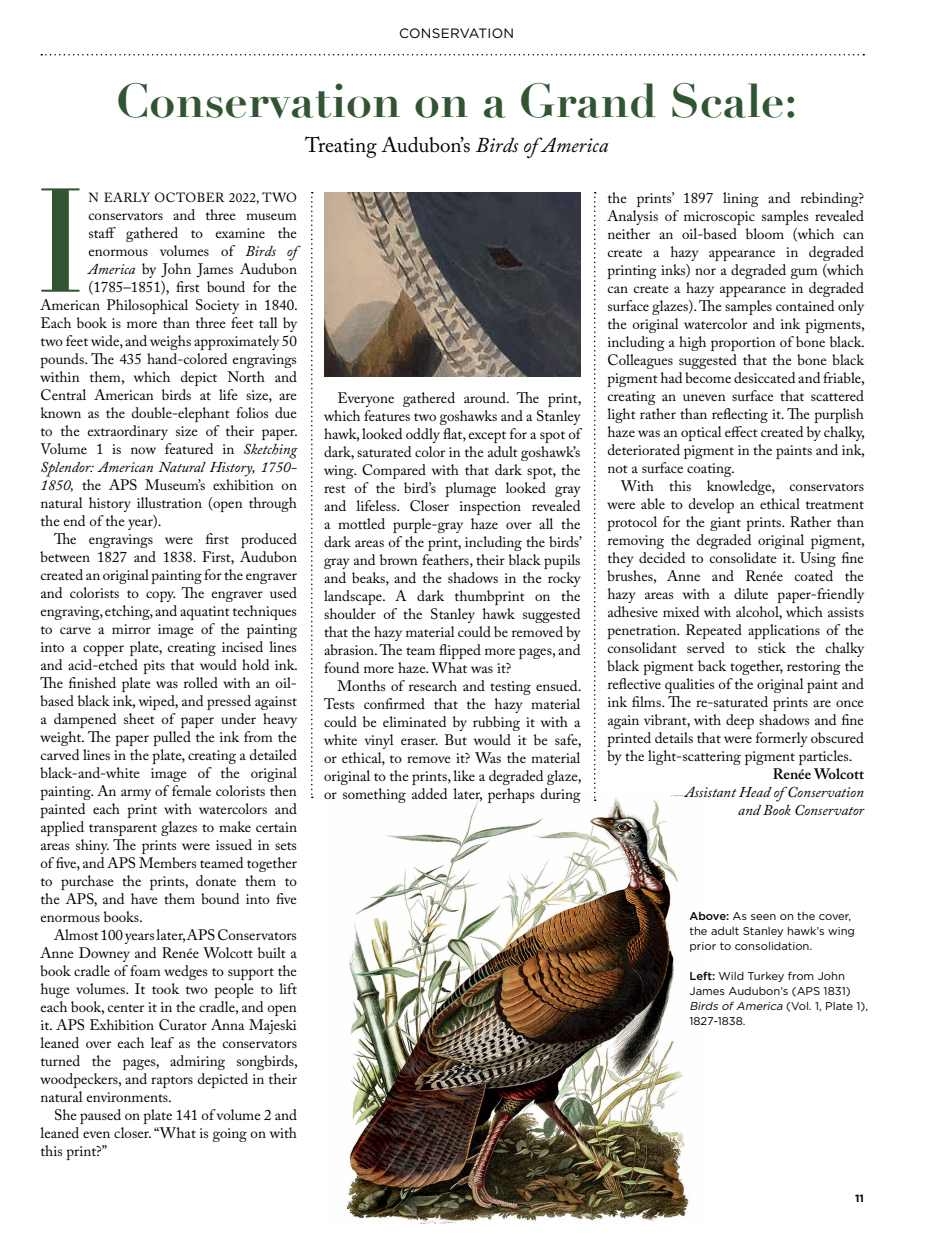
<style>
.page{position:relative;width:945px;height:1242px;background:#fff}
.page>*{position:absolute;margin:0;border:0;box-sizing:border-box;transform-origin:0 0}
.t1{font:700 46.5px "Didot";color:#315533}
.t2{font:21px "Adobe Caslon Pro";color:#000}
.t3{font:15px/18px "Adobe Caslon Pro";color:#000;text-align:justify}
.t4{font:italic 15px/18px "Adobe Caslon Pro";color:#000;text-align:right}
.t5{font:600 15px "Adobe Caslon Pro";color:#000}
.t6{font:13.5px "Gotham";letter-spacing:.02em;color:#000}
.t7{font:13.2px "Adobe Caslon Pro";letter-spacing:.025em;color:#000}
.t8{font:11.25px/15px "Gotham";color:#000}
.t9{font:700 10.5px "Gotham";color:#000}
.s1{font-style:italic}
.s2{font-weight:500}
</style>
<div class="page">
<img style="left:346px;top:797px;width:344px;height:426px">
<svg style="left:41px;top:54px;width:823px;height:2px"></svg>
<svg style="left:594px;top:192px;width:2px;height:609px"></svg>
<img style="left:324px;top:192px;width:256px;height:184px">
<svg style="left:41px;top:188px;width:39px;height:104px"></svg>
<svg style="left:311px;top:192px;width:2px;height:606px"></svg>
<p class="t6" style="left:399px;top:24px;width:117px">CONSERVATION</p>
<h1 class="t1" style="left:116px;top:71px;width:683px">Conservation on a Grand Scale:</h1>
<h2 class="t2" style="left:305px;top:132px;width:305px">Treating Audubon’s <span class="s1">Birds of America</span></h2>
<p class="t7" style="left:89px;top:189px;width:210px">N EARLY OCTOBER 2022, TWO</p>
<p class="t3" style="left:88px;top:205px;width:210px">conservators and three museum</p>
<p class="t3" style="left:88px;top:223px;width:210px">staff gathered to examine the</p>
<p class="t3" style="left:88px;top:241px;width:210px">enormous volumes of <span class="s1">Birds of</span></p>
<p class="t3" style="left:88px;top:259px;width:210px"><span class="s1">America</span> by John James Audubon</p>
<p class="t3" style="left:88px;top:277px;width:210px">(1785–1851), first bound for the</p>
<p class="t3" style="left:40px;top:295px;width:259px">American Philosophical Society in 1840.</p>
<p class="t3" style="left:40px;top:313px;width:258px">Each book is more than three feet tall by</p>
<p class="t3" style="left:40px;top:331px;width:258px">two feet wide, and weighs approximately 50</p>
<p class="t3" style="left:40px;top:349px;width:258px">pounds. The 435 hand-colored engravings</p>
<p class="t3" style="left:40px;top:367px;width:258px">within them, which depict North and</p>
<p class="t3" style="left:40px;top:385px;width:258px">Central American birds at life size, are</p>
<p class="t3" style="left:40px;top:403px;width:258px">known as the double-elephant folios due</p>
<p class="t3" style="left:40px;top:421px;width:259px">to the extraordinary size of their paper.</p>
<p class="t3" style="left:40px;top:439px;width:258px">Volume 1 is now featured in <span class="s1">Sketching</span></p>
<p class="t4" style="left:41px;top:457px;width:258px">Splendor: American Natural History, 1750-</p>
<p class="t3" style="left:41px;top:475px;width:258px"><span class="s1">1850,</span> the APS Museum’s exhibition on</p>
<p class="t3" style="left:41px;top:493px;width:258px">natural history illustration (open through</p>
<p class="t3" style="left:41px;top:511px;width:123px">the end of the year).</p>
<p class="t3" style="left:54px;top:529px;width:244px">The engravings were first produced</p>
<p class="t3" style="left:41px;top:547px;width:258px">between 1827 and 1838. First, Audubon</p>
<p class="t3" style="left:41px;top:565px;width:258px">created an original painting for the engraver</p>
<p class="t3" style="left:41px;top:583px;width:258px">and colorists to copy. The engraver used</p>
<p class="t3" style="left:41px;top:601px;width:258px">engraving, etching, and aquatint techniques</p>
<p class="t3" style="left:41px;top:619px;width:258px">to carve a mirror image of the painting</p>
<p class="t3" style="left:41px;top:637px;width:258px">into a copper plate, creating incised lines</p>
<p class="t3" style="left:41px;top:655px;width:259px">and acid-etched pits that would hold ink.</p>
<p class="t3" style="left:41px;top:673px;width:258px">The finished plate was rolled with an oil-</p>
<p class="t3" style="left:41px;top:691px;width:258px">based black ink, wiped, and pressed against</p>
<p class="t3" style="left:41px;top:709px;width:258px">a dampened sheet of paper under heavy</p>
<p class="t3" style="left:41px;top:727px;width:258px">weight. The paper pulled the ink from the</p>
<p class="t3" style="left:41px;top:745px;width:258px">carved lines in the plate, creating a detailed</p>
<p class="t3" style="left:41px;top:763px;width:258px">black-and-white image of the original</p>
<p class="t3" style="left:41px;top:781px;width:258px">painting. An army of female colorists then</p>
<p class="t3" style="left:41px;top:799px;width:258px">painted each print with watercolors and</p>
<p class="t3" style="left:41px;top:817px;width:258px">applied transparent glazes to make certain</p>
<p class="t3" style="left:41px;top:835px;width:258px">areas shiny. The prints were issued in sets</p>
<p class="t3" style="left:41px;top:853px;width:258px">of five, and APS Members teamed together</p>
<p class="t3" style="left:41px;top:871px;width:258px">to purchase the prints, donate them to</p>
<p class="t3" style="left:41px;top:889px;width:258px">the APS, and have them bound into five</p>
<p class="t3" style="left:41px;top:907px;width:104px">enormous books.</p>
<p class="t3" style="left:54px;top:925px;width:244px">Almost 100 years later, APS Conservators</p>
<p class="t3" style="left:41px;top:943px;width:258px">Anne Downey and Renée Wolcott built a</p>
<p class="t3" style="left:41px;top:961px;width:258px">book cradle of foam wedges to support the</p>
<p class="t3" style="left:41px;top:979px;width:258px">huge volumes. It took two people to lift</p>
<p class="t3" style="left:41px;top:997px;width:258px">each book, center it in the cradle, and open</p>
<p class="t3" style="left:41px;top:1015px;width:258px">it. APS Exhibition Curator Anna Majeski</p>
<p class="t3" style="left:41px;top:1033px;width:258px">leaned over each leaf as the conservators</p>
<p class="t3" style="left:41px;top:1051px;width:259px">turned the pages, admiring songbirds,</p>
<p class="t3" style="left:41px;top:1069px;width:258px">woodpeckers, and raptors depicted in their</p>
<p class="t3" style="left:41px;top:1087px;width:133px">natural environments.</p>
<p class="t3" style="left:54px;top:1105px;width:244px">She paused on plate 141 of volume 2 and</p>
<p class="t3" style="left:41px;top:1123px;width:258px">leaned even closer. “What is going on with</p>
<p class="t3" style="left:41px;top:1141px;width:68px">this print?”</p>
<p class="t3" style="left:324px;top:389px;width:260px;text-indent:14px">Everyone gathered around. The print, which features two goshawks and a Stanley hawk, looked oddly flat, except for a spot of dark, saturated color in the adult goshawk’s wing. Compared with that dark spot, the rest of the bird’s plumage looked gray and lifeless. Closer inspection revealed a mottled purple-gray haze over all the dark areas of the print, including the birds’ gray and brown feathers, their black pupils and beaks, and the shadows in the rocky landscape. A dark thumbprint on the shoulder of the Stanley hawk suggested that the hazy material could be removed by abrasion. The team flipped more pages, and found more haze. What was it?</p>
<p class="t3" style="left:324px;top:677px;width:259px;text-indent:14px">Months of research and testing ensued.<br>Tests confirmed that the hazy material could be eliminated by rubbing it with a white vinyl eraser. But would it be safe, or ethical, to remove it? Was the material original to the prints, like a degraded glaze, or something added later, perhaps during</p>
<p class="t3" style="left:608px;top:189px;width:259px">the prints’ 1897 lining and rebinding?<br>Analysis of microscopic samples revealed neither an oil-based bloom (which can create a hazy appearance in degraded printing inks) nor a degraded gum (which can create a hazy appearance in degraded surface glazes). The samples contained only the original watercolor and ink pigments, including a high proportion of bone black.<br>Colleagues suggested that the bone black pigment had become desiccated and friable, creating an uneven surface that scattered light rather than reflecting it. The purplish haze was an optical effect created by chalky, deteriorated pigment in the paints and ink, not a surface coating.</p>
<p class="t3" style="left:608px;top:477px;width:259px;text-indent:14px">With this knowledge, conservators were able to develop an ethical treatment protocol for the giant prints. Rather than removing the degraded original pigment, they decided to consolidate it. Using fine brushes, Anne and Renée coated the hazy areas with a dilute paper-friendly adhesive mixed with alcohol, which assists penetration. Repeated applications of the consolidant served to stick the chalky black pigment back together, restoring the reflective qualities of the original paint and ink films. The re-saturated prints are once again vibrant, with deep shadows and fine printed details that were formerly obscured by the light-scattering pigment particles.</p>
<p class="t5" style="left:773px;top:765px;width:93px">Renée Wolcott</p>
<p class="t4" style="left:685px;top:783px;width:180px">Assistant Head of Conservation and Book Conservator</p>
<p class="t8" style="left:690px;top:909px;width:167px"><span class="s2">Above:</span> As seen on the cover, the adult Stanley hawk’s wing prior to consolidation.</p>
<p class="t8" style="left:690px;top:969px;width:180px"><span class="s2">Left:</span> Wild Turkey from John<br>James Audubon’s (APS 1831)<br><span class="s1">Birds ofAmerica</span> ( Vo l . 1 , P l ate 1 ) ,<br>1827-1838.</p>
<p class="t9" style="left:855px;top:1191px;width:10px">11</p>
</div>
